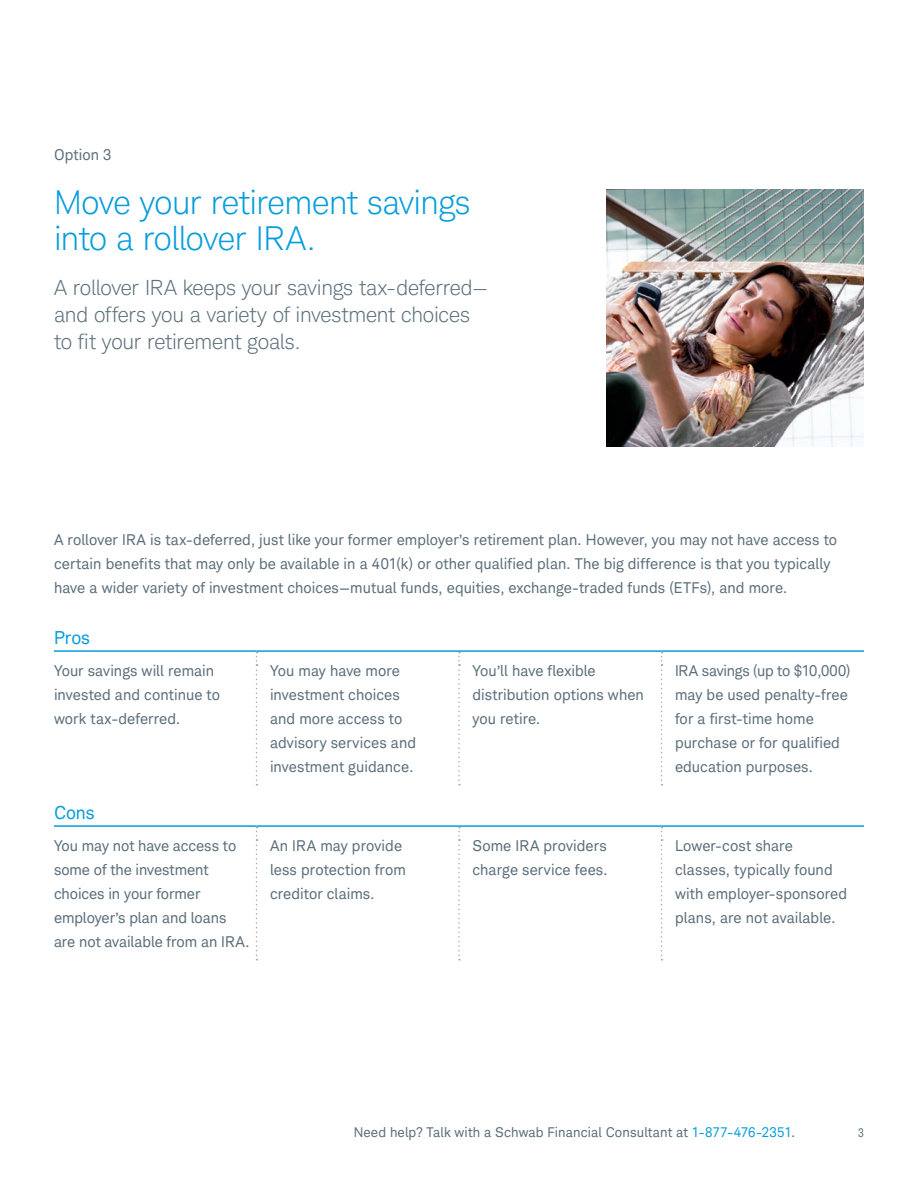
<style>
.page{position:relative;width:918px;height:1188px;background:#fff}
.page>*{position:absolute;margin:0;border:0;box-sizing:border-box;transform-origin:0 0}
.t1{font:300 33px/36px "Charles Modern";letter-spacing:-.01em;color:#069ddc}
.t2{font:300 21px/27px "Charles Modern";letter-spacing:-.01em;color:#5b6f7b}
.t3{font:18px "Charles Modern";color:#069ddc}
.t4{font:15px/24px "Charles Modern";letter-spacing:.005em;color:#5b6f7b}
.t5{font:13.5px "Charles Modern";letter-spacing:.01em;color:#5b6f7b}
.t6{font:condensed 12px "Charles Modern";color:#5b6f7b}
.s1{color:#069ddc}
</style>
<div class="page">
<img style="left:606px;top:189px;width:258px;height:258px">
<hr style="left:54px;top:650px;width:202px;height:2px;background:#069ddc">
<hr style="left:256px;top:650px;width:203px;height:2px;background:#069ddc">
<hr style="left:459px;top:650px;width:203px;height:2px;background:#069ddc">
<hr style="left:662px;top:650px;width:202px;height:2px;background:#069ddc">
<hr style="left:54px;top:825px;width:202px;height:2px;background:#069ddc">
<hr style="left:256px;top:825px;width:203px;height:2px;background:#069ddc">
<hr style="left:459px;top:825px;width:203px;height:2px;background:#069ddc">
<hr style="left:662px;top:825px;width:202px;height:2px;background:#069ddc">
<svg style="left:256px;top:652px;width:1px;height:133px"></svg>
<svg style="left:458px;top:652px;width:2px;height:133px"></svg>
<svg style="left:661px;top:652px;width:2px;height:133px"></svg>
<svg style="left:256px;top:827px;width:1px;height:133px"></svg>
<svg style="left:458px;top:827px;width:2px;height:133px"></svg>
<svg style="left:661px;top:827px;width:2px;height:133px"></svg>
<p class="t4" style="left:54px;top:142px;width:59px">Option 3</p>
<h1 class="t1" style="left:54px;top:184px;width:418px">Move your retirement savings into a rollover IRA.</h1>
<h2 class="t2" style="left:54px;top:274px;width:436px">A rollover IRA keeps your savings tax-deferred— and offers you a variety of investment choices to fit your retirement goals.</h2>
<p class="t4" style="left:54px;top:528px;width:785px">A rollover IRA is tax-deferred, just like your former employer’s retirement plan. However, you may not have access to certain benefits that may only be available in a 401(k) or other qualified plan. The big difference is that you typically have a wider variety of investment choices—mutual funds, equities, exchange-traded funds (ETFs), and more.</p>
<p class="t3" style="left:54px;top:627px;width:38px">Pros</p>
<p class="t4" style="left:54px;top:659px;width:168px">Your savings will remain invested and continue to work tax-deferred.</p>
<p class="t4" style="left:270px;top:659px;width:148px">You may have more investment choices and more access to advisory services and investment guidance.</p>
<p class="t4" style="left:472px;top:659px;width:173px">You’ll have flexible distribution options when you retire.</p>
<p class="t4" style="left:675px;top:659px;width:177px">IRA savings (up to $10,000) may be used penalty-free for a first-time home purchase or for qualified education purposes.</p>
<p class="t3" style="left:54px;top:802px;width:42px">Cons</p>
<p class="t4" style="left:54px;top:834px;width:197px">You may not have access to some of the investment choices in your former employer’s plan and loans are not available from an IRA.</p>
<p class="t4" style="left:270px;top:834px;width:137px">An IRA may provide less protection from creditor claims.</p>
<p class="t4" style="left:472px;top:834px;width:137px">Some IRA providers charge service fees.</p>
<p class="t4" style="left:675px;top:834px;width:174px">Lower-cost share classes, typically found with employer-sponsored plans, are not available.</p>
<p class="t5" style="left:354px;top:1124px;width:443px">Need help? Talk with a Schwab Financial Consultant at <span class="s1">1-877-476-2351</span>.</p>
<p class="t6" style="left:858px;top:1126px;width:7px">3</p>
</div>
